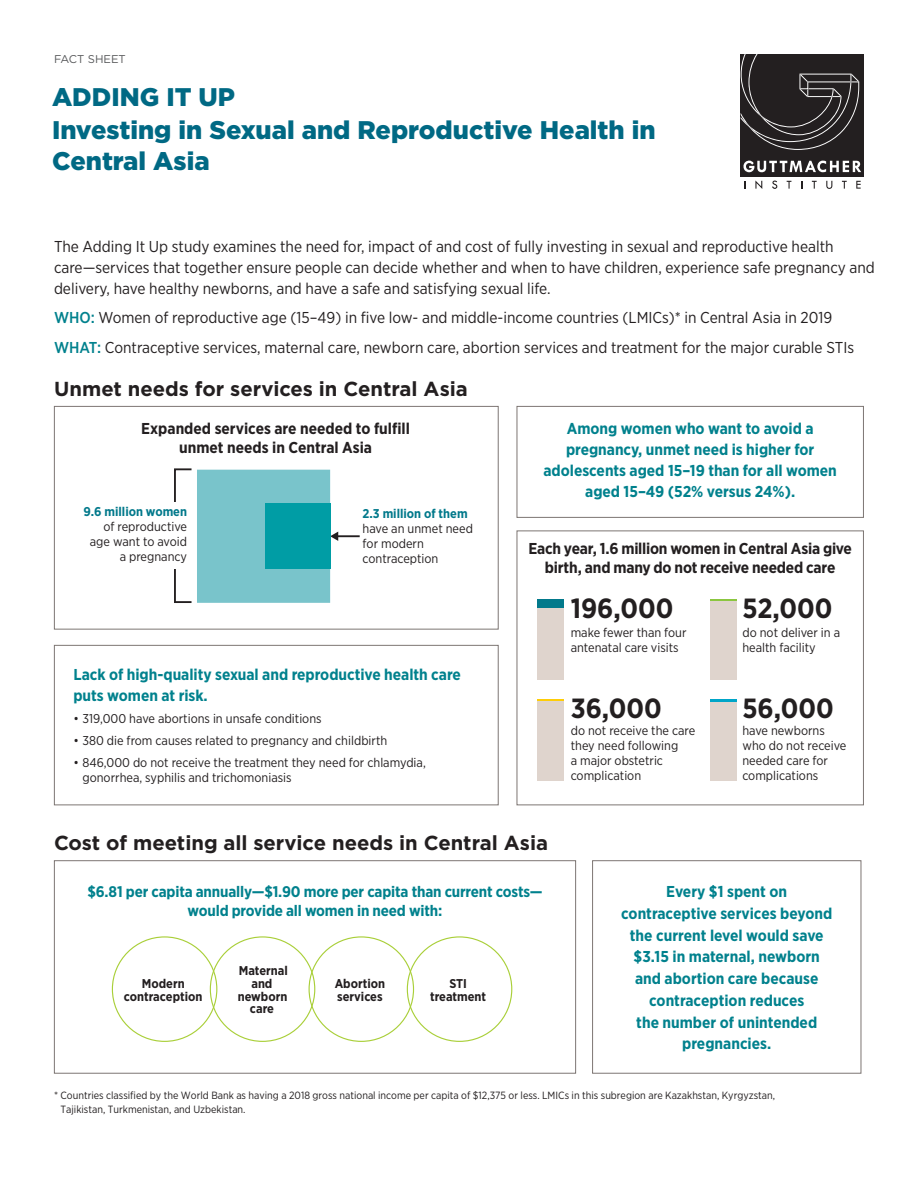
<style>
.page{position:relative;width:918px;height:1188px;background:#fff}
.page>*{position:absolute;margin:0;border:0;box-sizing:border-box;transform-origin:0 0}
.t1{font:700 27.75px "Gotham Narrow";color:#231f20}
.t2{font:900 25.5px/31.2px "Gotham";color:#006984}
.t3{font:700 20.25px "Gotham";letter-spacing:-.005em;color:#231f20}
.body_text{font:15.75px/20.7px "Gotham Narrow";color:#231f20}
.t4{font:700 15.75px/21.8px "Gotham Narrow";color:#00818d;text-align:center}
.t5{font:700 15.75px/18.8px "Gotham Narrow";letter-spacing:-.01em;color:#231f20;text-align:center}
.subtitle{font:700 15.3px/18.8px "Gotham Narrow";letter-spacing:-.01em;color:#00818d;text-align:center}
.t6{font:12.75px/15px "Gotham Narrow";color:#231f20}
.subtitle-2{font:700 12.75px/12.8px "Gotham Narrow";color:#231f20;text-align:center}
.t7{font:11.25px "Gotham";color:#57585a}
.body_text-2{font:10.5px/14.2px "Gotham Narrow";color:#231f20}
.s1{font-weight:500;color:#00818d}
.s2{font-weight:700;color:#02798b}
</style>
<div class="page">
<div style="left:54px;top:645px;width:445px;height:160px;border:1px solid #7d7673"></div>
<div style="left:741px;top:54px;width:123px;height:123px;background:#231f20"></div>
<svg style="left:741px;top:54px;width:118px;height:96px"></svg>
<svg style="left:743px;top:160px;width:118px;height:12px"></svg>
<svg style="left:755px;top:180px;width:7px;height:9px"></svg>
<svg style="left:772px;top:181px;width:5px;height:8px"></svg>
<svg style="left:787px;top:181px;width:4px;height:8px"></svg>
<svg style="left:812px;top:181px;width:5px;height:8px"></svg>
<svg style="left:826px;top:181px;width:6px;height:8px"></svg>
<svg style="left:842px;top:181px;width:5px;height:8px"></svg>
<svg style="left:856px;top:181px;width:5px;height:8px"></svg>
<div style="left:54px;top:406px;width:445px;height:224px;border:1px solid #7d7673"></div>
<div style="left:517px;top:531px;width:347px;height:274px;border:1px solid #7d7673"></div>
<div style="left:517px;top:406px;width:347px;height:112px;border:1px solid #7d7673"></div>
<hr style="left:337px;top:535px;width:23px;height:2px;background:#231f20">
<div style="left:174px;top:468px;width:18px;height:135px;border:2px solid #231f20"></div>
<div style="left:161px;top:502px;width:26px;height:67px;background:#fff"></div>
<svg style="left:197px;top:470px;width:141px;height:133px;background:#80c7cd"></svg>
<div style="left:265px;top:504px;width:65px;height:65px;background:#009da5"></div>
<div style="left:592px;top:860px;width:269px;height:214px;border:1px solid #7d7673"></div>
<div style="left:54px;top:860px;width:522px;height:214px;border:1px solid #7d7673"></div>
<div style="left:537px;top:599px;width:27px;height:10px;background:#02798b"></div>
<div style="left:537px;top:609px;width:27px;height:71px;background:#dfd4cd"></div>
<hr style="left:710px;top:599px;width:27px;height:2px;background:#8bc640">
<div style="left:710px;top:601px;width:27px;height:79px;background:#dfd4cd"></div>
<hr style="left:537px;top:699px;width:27px;height:2px;background:#fecd08">
<div style="left:537px;top:701px;width:27px;height:79px;background:#dfd4cd"></div>
<hr style="left:710px;top:699px;width:27px;height:3px;background:#00a5c8">
<div style="left:710px;top:702px;width:27px;height:78px;background:#dfd4cd"></div>
<p class="t7" style="left:54px;top:52px;width:73px">FACT SHEET</p>
<h1 class="t2" style="left:52px;top:81px;width:185px">ADDING IT UP</h1>
<h1 class="t2" style="left:52px;top:114px;width:605px">Investing in Sexual and Reproductive Health in<br>Central Asia</h1>
<p class="body_text" style="left:54px;top:236px;width:822px">The Adding It Up study examines the need for, impact of and cost of fully investing in sexual and reproductive health care—services that together ensure people can decide whether and when to have children, experience safe pregnancy and delivery, have healthy newborns, and have a safe and satisfying sexual life.</p>
<p class="body_text" style="left:54px;top:307px;width:780px"><span class="s1">WHO:</span> Women of reproductive age (15–49) in five low- and middle-income countries (LMICs)* in Central Asia in 2019</p>
<p class="body_text" style="left:54px;top:337px;width:802px"><span class="s1">WHAT:</span> Contraceptive services, maternal care, newborn care, abortion services and treatment for the major curable STIs</p>
<h1 class="t3" style="left:54px;top:375px;width:415px">Unmet needs for services in Central Asia</h1>
<p class="t5" style="left:141px;top:419px;width:270px">Expanded services are needed to fulfill unmet needs in Central Asia</p>
<p class="t6" style="left:83px;top:504px;width:105px;text-align:right"><span class="s2">9.6 million women </span>of reproductive age want to avoid a pregnancy</p>
<p class="t6" style="left:363px;top:506px;width:112px"><span class="s2">2.3 million of them </span>have an unmet need for modern contraception</p>
<p class="t4" style="left:73px;top:664px;width:389px;line-height:21px;text-align:left">Lack of high-quality sexual and reproductive health care puts women at risk.</p>
<p class="t6" style="left:73px;top:711px;width:250px">• 319,000 have abortions in unsafe conditions</p>
<p class="t6" style="left:73px;top:733px;width:315px">• 380 die from causes related to pregnancy and childbirth</p>
<p class="t6" style="left:82px;top:754px;width:345px;line-height:15.8px;text-indent:-9px">• 846,000 do not receive the treatment they need for chlamydia, gonorrhea, syphilis and trichomoniasis</p>
<p class="t4" style="left:543px;top:418px;width:295px;line-height:21px">Among women who want to avoid a pregnancy, unmet need is higher for adolescents aged 15–19 than for all women aged 15–49 (52% versus 24%).</p>
<p class="t5" style="left:528px;top:539px;width:325px">Each year, 1.6 million women in Central Asia give birth, and many do not receive needed care</p>
<p class="t1" style="left:571px;top:590px;width:104px">196,000</p>
<p class="t1" style="left:742px;top:590px;width:92px">52,000</p>
<p class="t6" style="left:571px;top:625px;width:117px">make fewer than four antenatal care visits</p>
<p class="t6" style="left:742px;top:625px;width:99px">do not deliver in a health facility</p>
<p class="t1" style="left:571px;top:690px;width:93px">36,000</p>
<p class="t1" style="left:742px;top:690px;width:93px">56,000</p>
<p class="t6" style="left:571px;top:723px;width:126px">do not receive the care they need following<br>a major obstetric complication</p>
<p class="t6" style="left:742px;top:723px;width:106px">have newborns who do not receive needed care for complications</p>
<h1 class="t3" style="left:54px;top:829px;width:496px">Cost of meeting all service needs in Central Asia</h1>
<p class="subtitle" style="left:87px;top:882px;width:457px">$6.81 per capita annually—$1.90 more per capita than current costs— would provide all women in need with:</p>
<p class="subtitle-2" style="left:238px;top:964px;width:52px">Maternal and newborn care</p>
<p class="subtitle-2" style="left:124px;top:977px;width:80px">Modern contraception</p>
<p class="subtitle-2" style="left:335px;top:977px;width:52px;text-align:left">Abortion services</p>
<p class="subtitle-2" style="left:430px;top:977px;width:58px">STI treatment</p>
<p class="t4" style="left:621px;top:881px;width:213px">Every $1 spent on contraceptive services beyond the current level would save $3.15 in maternal, newborn and abortion care because contraception reduces<br>the number of unintended pregnancies.</p>
<p class="body_text-2" style="left:60px;top:1087px;width:716px;text-indent:-6px">* Countries classified by the World Bank as having a 2018 gross national income per capita of $12,375 or less. LMICs in this subregion are Kazakhstan, Kyrgyzstan,<br>Tajikistan, Turkmenistan, and Uzbekistan.</p>
</div>
